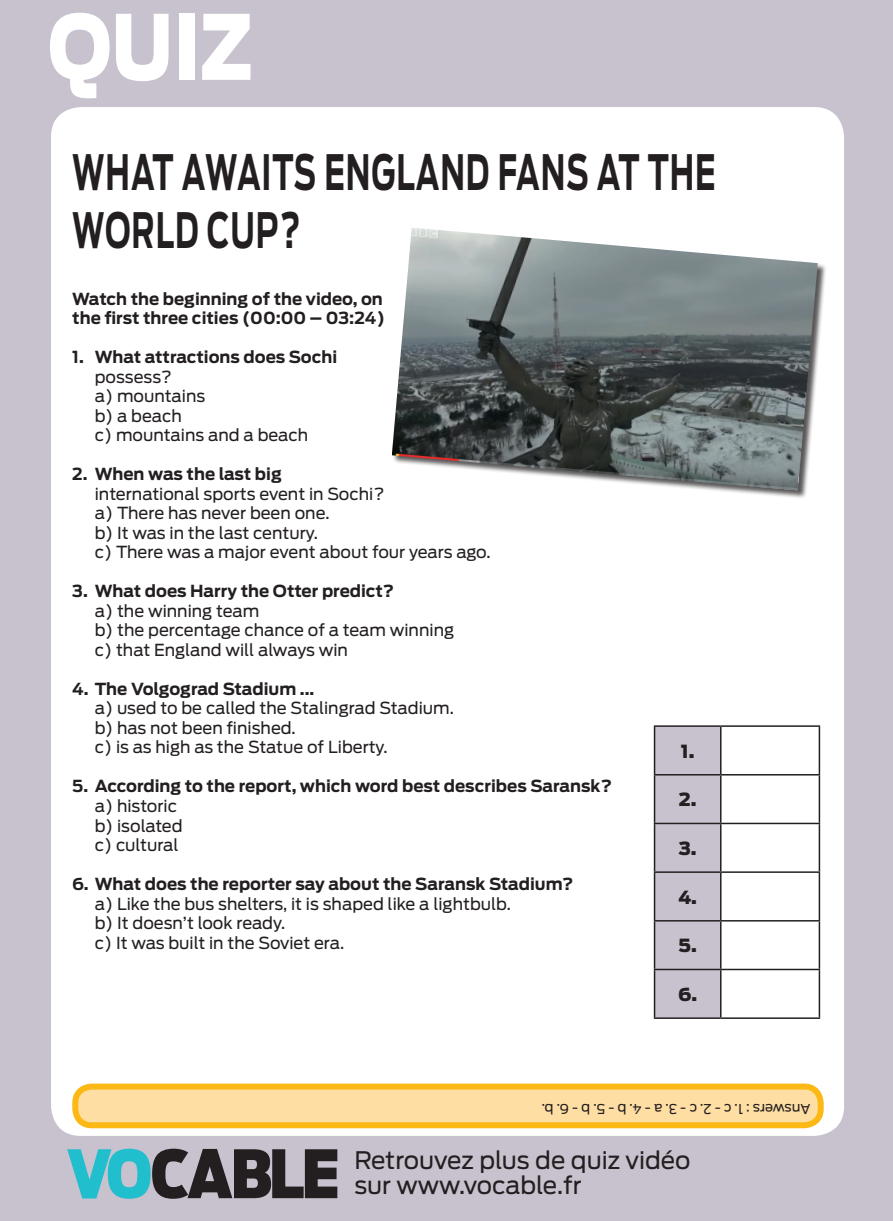
<style>
.page{position:relative;width:893px;height:1221px;background:#fff}
.page>*{position:absolute;margin:0;border:0;box-sizing:border-box;transform-origin:0 0}
.t1{font:900 89.1px "Antenna";color:#fff;scale:.83 1}
.t2{font:700 48.45px/58.1px "Antenna";letter-spacing:.03em;color:#231f20;scale:.62 1}
.t3{font:24px/25.5px "Antenna";color:#231f20}
.t4{font:900 18px "Antenna";color:#231f20}
.t5{font:16.5px/19.5px "Antenna";color:#231f20}
.t6{font:700 16.5px/19.5px "Antenna";color:#231f20}
.t7{font:13.5px "Antenna";letter-spacing:-.005em;color:#231f20}
</style>
<div class="page">
<div style="left:0;top:0;width:893px;height:1220px;background:#c8c2cf"></div>
<div style="left:51px;top:107px;width:793px;height:1028px;background:#fff;border-radius:30px"></div>
<svg style="left:67px;top:1148px;width:270px;height:50px"></svg>
<div style="left:75px;top:1086px;width:746px;height:39px;background:#ffdea4;border-radius:17px"></div>
<div style="left:72px;top:1083px;width:752px;height:45px;border:6px solid #fcb814;border-radius:17px"></div>
<div style="left:392px;top:228px;width:434px;height:271px;background:#231f20;opacity:.75"></div>
<img style="left:392px;top:228px;width:426px;height:263px">
<div style="left:655px;top:726px;width:65px;height:291px;background:#c8c2cf"></div>
<hr style="left:654px;top:725px;width:67px;height:1px;background:#231f20">
<hr style="left:654px;top:726px;width:1px;height:48px;background:#231f20">
<hr style="left:721px;top:725px;width:99px;height:1px;background:#231f20">
<hr style="left:720px;top:726px;width:1px;height:48px;background:#231f20">
<hr style="left:819px;top:726px;width:1px;height:48px;background:#231f20">
<hr style="left:654px;top:774px;width:67px;height:1px;background:#231f20">
<hr style="left:654px;top:775px;width:1px;height:47px;background:#231f20">
<hr style="left:721px;top:774px;width:99px;height:1px;background:#231f20">
<hr style="left:720px;top:775px;width:1px;height:47px;background:#231f20">
<hr style="left:819px;top:775px;width:1px;height:47px;background:#231f20">
<hr style="left:654px;top:822px;width:67px;height:2px;background:#231f20">
<hr style="left:654px;top:824px;width:1px;height:47px;background:#231f20">
<hr style="left:721px;top:822px;width:99px;height:2px;background:#231f20">
<hr style="left:720px;top:824px;width:1px;height:47px;background:#231f20">
<hr style="left:819px;top:824px;width:1px;height:47px;background:#231f20">
<hr style="left:654px;top:871px;width:67px;height:1px;background:#231f20">
<hr style="left:654px;top:872px;width:1px;height:48px;background:#231f20">
<hr style="left:721px;top:871px;width:99px;height:1px;background:#231f20">
<hr style="left:720px;top:872px;width:1px;height:48px;background:#231f20">
<hr style="left:819px;top:872px;width:1px;height:48px;background:#231f20">
<hr style="left:654px;top:920px;width:67px;height:1px;background:#231f20">
<hr style="left:654px;top:921px;width:1px;height:47px;background:#231f20">
<hr style="left:721px;top:920px;width:99px;height:1px;background:#231f20">
<hr style="left:720px;top:921px;width:1px;height:47px;background:#231f20">
<hr style="left:819px;top:921px;width:1px;height:47px;background:#231f20">
<hr style="left:654px;top:968px;width:67px;height:2px;background:#231f20">
<hr style="left:654px;top:970px;width:1px;height:47px;background:#231f20">
<hr style="left:721px;top:968px;width:99px;height:2px;background:#231f20">
<hr style="left:720px;top:970px;width:1px;height:47px;background:#231f20">
<hr style="left:819px;top:970px;width:1px;height:47px;background:#231f20">
<hr style="left:654px;top:1017px;width:67px;height:1px;background:#231f20">
<hr style="left:721px;top:1017px;width:99px;height:1px;background:#231f20">
<h1 class="t1" style="left:48px;top:-6px;width:248px">QUIZ</h1>
<h2 class="t2" style="left:72px;top:143px;width:1039px">WHAT AWAITS ENGLAND FANS AT THE<br>WORLD CUP?</h2>
<p class="t6" style="left:72px;top:289px;width:314px">Watch the beginning of the video, on the first three cities (00:00 – 03:24)</p>
<p class="t6" style="left:72px;top:347px;width:267px">1. What attractions does Sochi</p>
<p class="t5" style="left:95px;top:367px;width:215px">possess?<br>a) mountains<br>b) a beach<br>c) mountains and a beach</p>
<p class="t6" style="left:72px;top:464px;width:211px">2. When was the last big</p>
<p class="t5" style="left:95px;top:484px;width:397px">international sports event in Sochi?<br>a) There has never been one.<br>b) It was in the last century.<br>c) There was a major event about four years ago.</p>
<p class="t6" style="left:72px;top:581px;width:323px">3. What does Harry the Otter predict?</p>
<p class="t5" style="left:95px;top:601px;width:361px">a) the winning team<br>b) the percentage chance of a team winning c) that England will always win</p>
<p class="t6" style="left:72px;top:679px;width:244px">4. The Volgograd Stadium ...</p>
<p class="t5" style="left:95px;top:698px;width:361px">a) used to be called the Stalingrad Stadium. b) has not been finished.<br>c) is as high as the Statue of Liberty.</p>
<p class="t6" style="left:72px;top:776px;width:541px">5. According to the report, which word best describes Saransk?</p>
<p class="t5" style="left:95px;top:796px;width:89px">a) historic b) isolated c) cultural</p>
<p class="t6" style="left:72px;top:874px;width:503px">6. What does the reporter say about the Saransk Stadium?</p>
<p class="t5" style="left:95px;top:893px;width:418px">a) Like the bus shelters, it is shaped like a lightbulb. b) It doesn’t look ready.<br>c) It was built in the Soviet era.</p>
<p class="t4" style="left:681px;top:740px;width:15px">1.</p>
<p class="t4" style="left:679px;top:788px;width:19px">2.</p>
<p class="t4" style="left:679px;top:837px;width:19px">3.</p>
<p class="t4" style="left:678px;top:886px;width:20px">4.</p>
<p class="t4" style="left:679px;top:934px;width:20px">5.</p>
<p class="t4" style="left:678px;top:983px;width:20px">6.</p>
<p class="t7" style="left:810px;top:1116px;width:270px;rotate:-180deg">Answers : 1. c - 2. c - 3. a - 4. b - 5. b - 6. b.</p>
<h3 class="t3" style="left:354px;top:1147px;width:338px">Retrouvez plus de quiz vidéo sur www.vocable.fr</h3>
</div>
